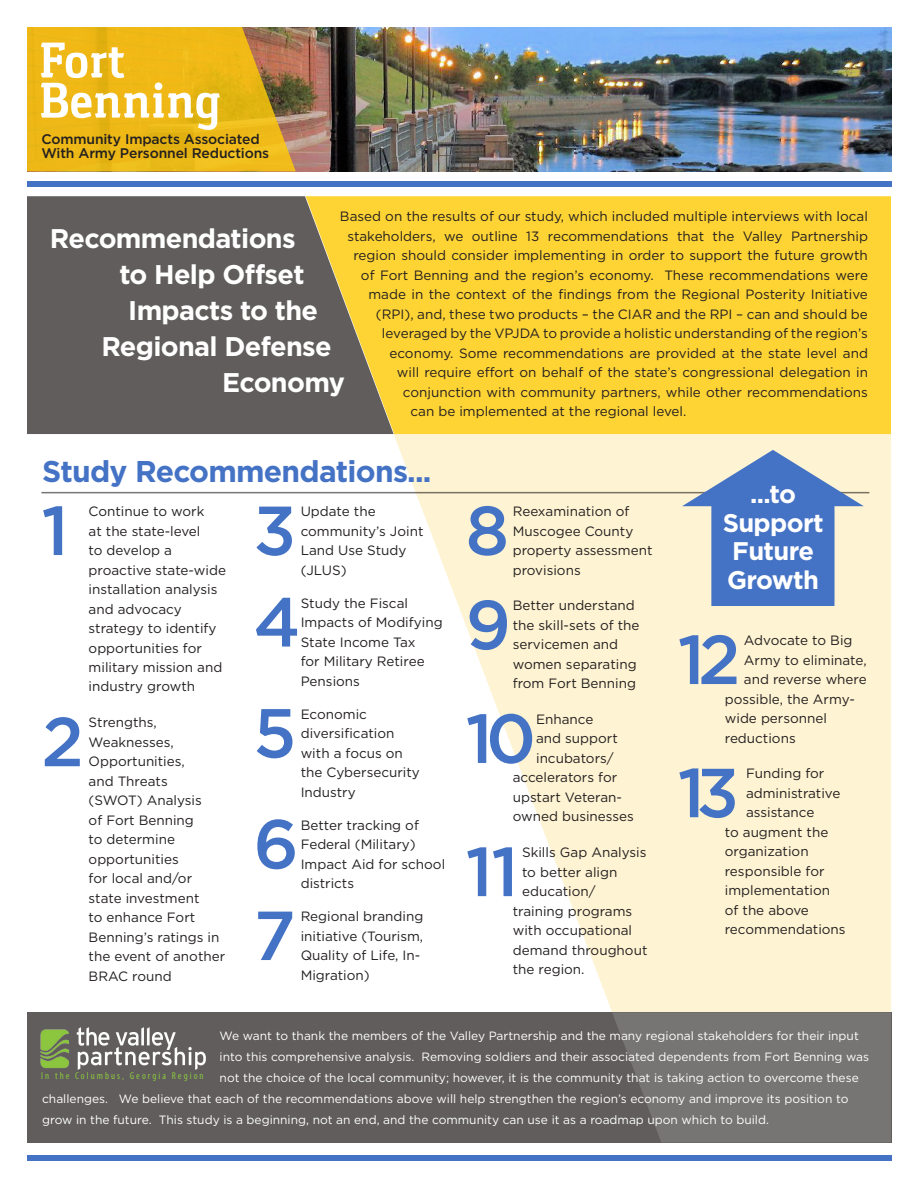
<style>
.page{position:relative;width:918px;height:1188px;background:#fff}
.page>*{position:absolute;margin:0;border:0;box-sizing:border-box;transform-origin:0 0}
.t1{font:500 69.15px "Gotham";letter-spacing:-.1em;color:#4472c4}
.t2{font:700 52.05px/40.2px "Gaspar";color:#fff}
.t3{font:700 30px "Gotham";letter-spacing:-.025em;color:#4472c4}
.t4{font:700 27px "Gotham";letter-spacing:-.025em;color:#fff}
.t5{font:700 25.5px/28.5px "Gotham";letter-spacing:-.025em;color:#fff;text-align:center}
.t6{font:500 13.95px/14px "Gotham";letter-spacing:-.01em;color:#231f20}
.t7{font:13.5px/19.5px "Gotham";color:#231f20}
.t8{font:12px "Gotham";color:#fff}
.t9{font:condensed 10.05px "Myriad Pro";letter-spacing:.205em;color:#8bc63f}
</style>
<div class="page">
<svg style="left:394px;top:434px;width:497px;height:578px;fill:#fef3d2"></svg>
<img style="left:296px;top:27px;width:595px;height:144px">
<div style="left:394px;top:196px;width:497px;height:238px;background:#fed334"></div>
<div style="left:27px;top:1012px;width:864px;height:131px;background:#605d5c"></div>
<svg style="left:612px;top:1012px;width:279px;height:131px;background:#747271"></svg>
<svg style="left:27px;top:27px;width:269px;height:144px;background:#e3b01b"></svg>
<div style="left:27px;top:181px;width:864px;height:6px;background:#4472c4"></div>
<div style="left:27px;top:1155px;width:864px;height:6px;background:#4472c4"></div>
<svg style="left:27px;top:196px;width:367px;height:238px;background:#736b57"></svg>
<img style="left:40px;top:1027px;width:166px;height:43px">
<hr style="left:41px;top:492px;width:828px;height:1px;background:#605d5c">
<svg style="left:682px;top:450px;width:182px;height:156px;background:#8ea5c9"></svg>
<h2 class="t2" style="left:38px;top:40px;width:185px">Fort<br>Benning</h2>
<p class="t6" style="left:41px;top:132px;width:229px">Community Impacts Associated<br>With Army Personnel Reductions</p>
<p class="t7" style="left:340px;top:206px;width:530px">Based on the results of our study, which included multiple interviews with local</p>
<p class="t7" style="left:347px;top:226px;width:522px">stakeholders, we outline 13 recommendations that the Valley Partnership</p>
<p class="t7" style="left:353px;top:245px;width:516px">region should consider implementing in order to support the future growth</p>
<p class="t7" style="left:361px;top:265px;width:509px">of Fort Benning and the region’s economy. These recommendations were</p>
<p class="t7" style="left:368px;top:284px;width:501px">made in the context of the findings from the Regional Posterity Initiative</p>
<p class="t7" style="left:376px;top:304px;width:493px">(RPI), and, these two products – the CIAR and the RPI – can and should be</p>
<p class="t7" style="left:382px;top:323px;width:487px">leveraged by the VPJDA to provide a holistic understanding of the region’s</p>
<p class="t7" style="left:389px;top:343px;width:480px">economy. Some recommendations are provided at the state level and</p>
<p class="t7" style="left:397px;top:362px;width:473px">will require effort on behalf of the state’s congressional delegation in</p>
<p class="t7" style="left:403px;top:382px;width:466px">conjunction with community partners, while other recommendations</p>
<p class="t7" style="left:410px;top:401px;width:277px">can be implemented at the regional level.</p>
<h3 class="t4" style="left:50px;top:220px;width:247px">Recommendations</h3>
<h3 class="t4" style="left:119px;top:256px;width:187px">to Help Offset</h3>
<h3 class="t4" style="left:128px;top:292px;width:191px">Impacts to the</h3>
<h3 class="t4" style="left:101px;top:328px;width:232px">Regional Defense</h3>
<h3 class="t4" style="left:222px;top:364px;width:124px">Economy</h3>
<h3 class="t3" style="left:42px;top:451px;width:391px">Study Recommendations...</h3>
<h1 class="t1" style="left:41px;top:485px;width:29px">1</h1>
<p class="t7" style="left:89px;top:501px;width:139px">Continue to work<br>at the state-level<br>to develop a proactive state-wide installation analysis and advocacy strategy to identify opportunities for military mission and industry growth</p>
<h1 class="t1" style="left:41px;top:697px;width:44px">2</h1>
<p class="t7" style="left:89px;top:712px;width:138px">Strengths,<br>Weaknesses,<br>Opportunities,<br>and Threats<br>(SWOT) Analysis<br>of Fort Benning<br>to determine opportunities<br>for local and/or state investment<br>to enhance Fort<br>Benning’s ratings in the event of another<br>BRAC round</p>
<h1 class="t1" style="left:253px;top:485px;width:44px">3</h1>
<p class="t7" style="left:301px;top:501px;width:124px">Update the community’s Joint<br>Land Use Study (JLUS)</p>
<h1 class="t1" style="left:253px;top:577px;width:49px">4</h1>
<p class="t7" style="left:301px;top:593px;width:143px">Study the Fiscal<br>Impacts of Modifying<br>State Income Tax<br>for Military Retiree<br>Pensions</p>
<h1 class="t1" style="left:253px;top:688px;width:45px">5</h1>
<p class="t7" style="left:301px;top:704px;width:121px">Economic diversification with a focus on the Cybersecurity<br>Industry</p>
<h1 class="t1" style="left:253px;top:799px;width:47px">6</h1>
<p class="t7" style="left:301px;top:815px;width:146px">Better tracking of<br>Federal (Military)<br>Impact Aid for school districts</p>
<h1 class="t1" style="left:253px;top:890px;width:44px">7</h1>
<p class="t7" style="left:301px;top:906px;width:124px">Regional branding initiative (Tourism,<br>Quality of Life, In-<br>Migration)</p>
<h1 class="t1" style="left:466px;top:485px;width:45px">8</h1>
<p class="t7" style="left:513px;top:501px;width:141px">Reexamination of<br>Muscogee County property assessment provisions</p>
<h1 class="t1" style="left:466px;top:580px;width:47px">9</h1>
<p class="t7" style="left:513px;top:595px;width:128px">Better understand the skill-sets of the servicemen and women separating from Fort Benning</p>
<h1 class="t1" style="left:466px;top:693px;width:72px">10</h1>
<p class="t7" style="left:536px;top:709px;width:59px">Enhance</p>
<p class="t7" style="left:536px;top:729px;width:83px">and support</p>
<p class="t7" style="left:536px;top:748px;width:79px">incubators/</p>
<p class="t7" style="left:513px;top:768px;width:106px">accelerators for</p>
<p class="t7" style="left:513px;top:787px;width:111px">upstart Veteran-</p>
<p class="t7" style="left:513px;top:807px;width:123px">owned businesses</p>
<h1 class="t1" style="left:466px;top:826px;width:55px">11</h1>
<p class="t7" style="left:522px;top:842px;width:126px">Skills Gap Analysis</p>
<p class="t7" style="left:522px;top:862px;width:97px">to better align</p>
<p class="t7" style="left:522px;top:881px;width:75px">education/</p>
<p class="t7" style="left:513px;top:901px;width:121px">training programs</p>
<p class="t7" style="left:513px;top:920px;width:121px">with occupational</p>
<p class="t7" style="left:513px;top:940px;width:136px">demand throughout</p>
<p class="t7" style="left:513px;top:959px;width:73px">the region.</p>
<h3 class="t5" style="left:723px;top:480px;width:102px">...to<br>Support<br>Future<br>Growth</h3>
<h1 class="t1" style="left:678px;top:614px;width:64px">12</h1>
<p class="t7" style="left:744px;top:630px;width:110px">Advocate to Big</p>
<p class="t7" style="left:744px;top:650px;width:124px">Army to eliminate,</p>
<p class="t7" style="left:744px;top:669px;width:124px">and reverse where</p>
<p class="t7" style="left:725px;top:689px;width:132px">possible, the Army-</p>
<p class="t7" style="left:725px;top:708px;width:104px">wide personnel</p>
<p class="t7" style="left:725px;top:728px;width:72px">reductions</p>
<h1 class="t1" style="left:678px;top:748px;width:63px">13</h1>
<p class="t7" style="left:746px;top:763px;width:80px">Funding for</p>
<p class="t7" style="left:746px;top:783px;width:96px">administrative</p>
<p class="t7" style="left:746px;top:802px;width:70px">assistance</p>
<p class="t7" style="left:725px;top:822px;width:105px">to augment the</p>
<p class="t7" style="left:725px;top:841px;width:85px">organization</p>
<p class="t7" style="left:725px;top:861px;width:101px">responsible for</p>
<p class="t7" style="left:725px;top:880px;width:107px">implementation</p>
<p class="t7" style="left:725px;top:900px;width:86px">of the above</p>
<p class="t7" style="left:725px;top:919px;width:122px">recommendations</p>
<p class="t8" style="left:220px;top:1029px;width:641px">We want to thank the members of the Valley Partnership and the many regional stakeholders for their input</p>
<p class="t8" style="left:220px;top:1050px;width:651px">into this comprehensive analysis. Removing soldiers and their associated dependents from Fort Benning was</p>
<p class="t8" style="left:220px;top:1071px;width:641px">not the choice of the local community; however, it is the community that is taking action to overcome these</p>
<p class="t8" style="left:42px;top:1092px;width:808px">challenges. We believe that each of the recommendations above will help strengthen the region’s economy and improve its position to</p>
<p class="t8" style="left:42px;top:1113px;width:728px">grow in the future. This study is a beginning, not an end, and the community can use it as a roadmap upon which to build.</p>
<p class="t9" style="left:41px;top:1070px;width:164px">In the Columbus, Georgia Region</p>
</div>
